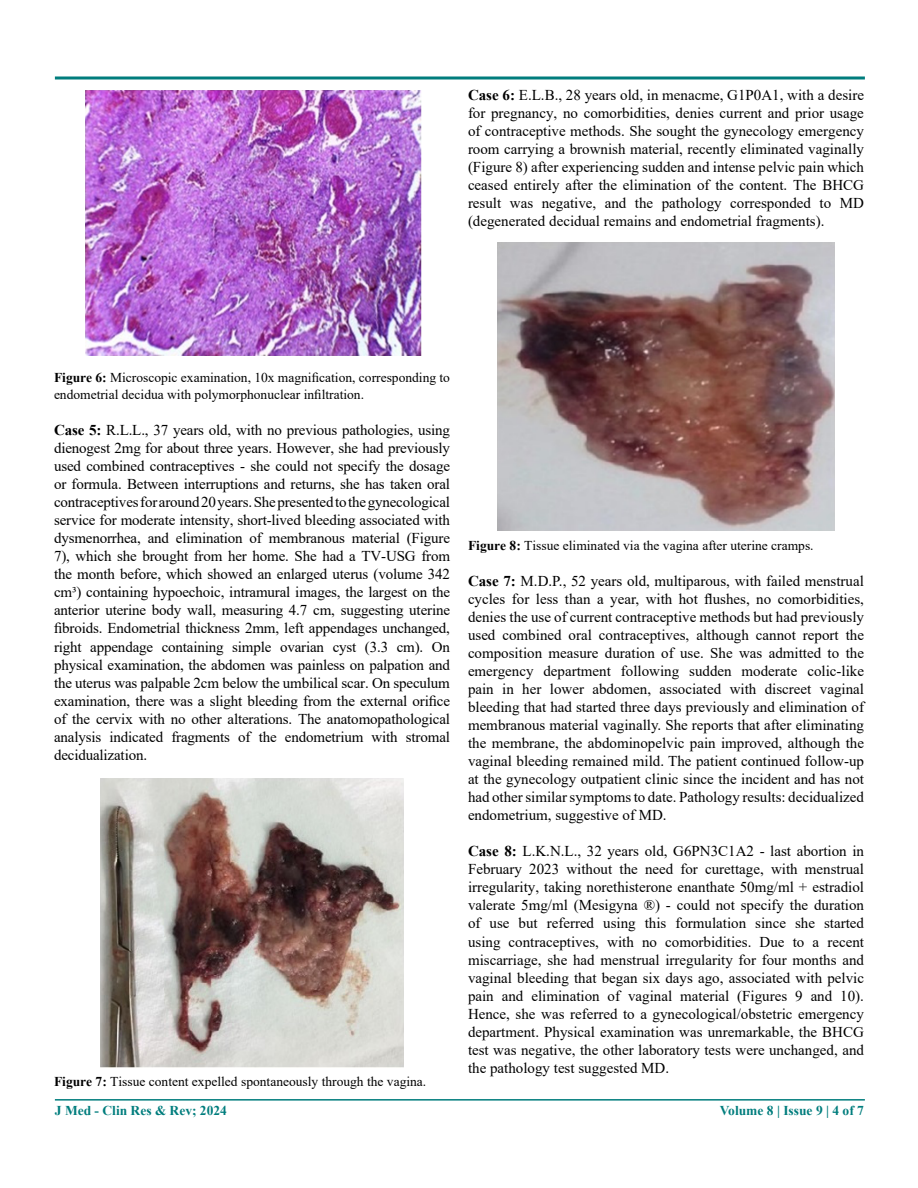
<style>
.page{position:relative;width:918px;height:1188px;background:#fff}
.page>*{position:absolute;margin:0;border:0;box-sizing:border-box;transform-origin:0 0}
.t1{font:15px/18px "Times New Roman";color:#000;text-align:justify}
.t2{font:13.5px/16.2px "Times New Roman";color:#000}
.t3{font:700 13.5px "Times New Roman";color:#007d7d}
.s1{font-weight:700}
</style>
<div class="page">
<hr style="left:55px;top:1099px;width:810px;height:2px;background:#007d7d">
<svg style="left:54px;top:76px;width:811px;height:4px;background:#3f9d9d"></svg>
<img style="left:85px;top:91px;width:336px;height:265px">
<img style="left:101px;top:779px;width:303px;height:288px">
<img style="left:498px;top:243px;width:337px;height:287px">
<p class="t1" style="left:468px;top:85px;width:398px"><span class="s1">Case 6:</span> E.L.B., 28 years old, in menacme, G1P0A1, with a desire for pregnancy, no comorbidities, denies current and prior usage of contraceptive methods. She sought the gynecology emergency room carrying a brownish material, recently eliminated vaginally (Figure 8) after experiencing sudden and intense pelvic pain which ceased entirely after the elimination of the content. The BHCG result was negative, and the pathology corresponded to MD (degenerated decidual remains and endometrial fragments).</p>
<p class="t2" style="left:54px;top:369px;width:398px"><span class="s1">Figure 6:</span> Microscopic examination, 10x magnification, corresponding to endometrial decidua with polymorphonuclear infiltration.</p>
<p class="t1" style="left:54px;top:420px;width:398px"><span class="s1">Case 5:</span> R.L.L., 37 years old, with no previous pathologies, using dienogest 2mg for about three years. However, she had previously used combined contraceptives - she could not specify the dosage or formula. Between interruptions and returns, she has taken oral contraceptives for around 20 years. She presented to the gynecological service for moderate intensity, short-lived bleeding associated with dysmenorrhea, and elimination of membranous material (Figure 7), which she brought from her home. She had a TV-USG from the month before, which showed an enlarged uterus (volume 342 cm³) containing hypoechoic, intramural images, the largest on the anterior uterine body wall, measuring 4.7 cm, suggesting uterine fibroids. Endometrial thickness 2mm, left appendages unchanged, right appendage containing simple ovarian cyst (3.3 cm). On physical examination, the abdomen was painless on palpation and the uterus was palpable 2cm below the umbilical scar. On speculum examination, there was a slight bleeding from the external orifice of the cervix with no other alterations. The anatomopathological analysis indicated fragments of the endometrium with stromal decidualization.</p>
<p class="t2" style="left:54px;top:1073px;width:374px"><span class="s1">Figure 7:</span> Tissue content expelled spontaneously through the vagina.</p>
<p class="t2" style="left:468px;top:537px;width:347px"><span class="s1">Figure 8:</span> Tissue eliminated via the vagina after uterine cramps.</p>
<p class="t1" style="left:468px;top:571px;width:398px"><span class="s1">Case 7:</span> M.D.P., 52 years old, multiparous, with failed menstrual cycles for less than a year, with hot flushes, no comorbidities, denies the use of current contraceptive methods but had previously used combined oral contraceptives, although cannot report the composition measure duration of use. She was admitted to the emergency department following sudden moderate colic-like pain in her lower abdomen, associated with discreet vaginal bleeding that had started three days previously and elimination of membranous material vaginally. She reports that after eliminating the membrane, the abdominopelvic pain improved, although the vaginal bleeding remained mild. The patient continued follow-up at the gynecology outpatient clinic since the incident and has not had other similar symptoms to date. Pathology results: decidualized endometrium, suggestive of MD.</p>
<p class="t1" style="left:468px;top:842px;width:398px"><span class="s1">Case 8:</span> L.K.N.L., 32 years old, G6PN3C1A2 - last abortion in February 2023 without the need for curettage, with menstrual irregularity, taking norethisterone enanthate 50mg/ml + estradiol valerate 5mg/ml (Mesigyna ®) - could not specify the duration of use but referred using this formulation since she started using contraceptives, with no comorbidities. Due to a recent miscarriage, she had menstrual irregularity for four months and vaginal bleeding that began six days ago, associated with pelvic pain and elimination of vaginal material (Figures 9 and 10).<br>Hence, she was referred to a gynecological/obstetric emergency department. Physical examination was unremarkable, the BHCG test was negative, the other laboratory tests were unchanged, and the pathology test suggested MD.</p>
<p class="t3" style="left:55px;top:1101px;width:174px">J Med - Clin Res &amp; Rev; 2024</p>
<p class="t3" style="left:720px;top:1101px;width:146px">Volume 8 | Issue 9 | 4 of 7</p>
</div>
